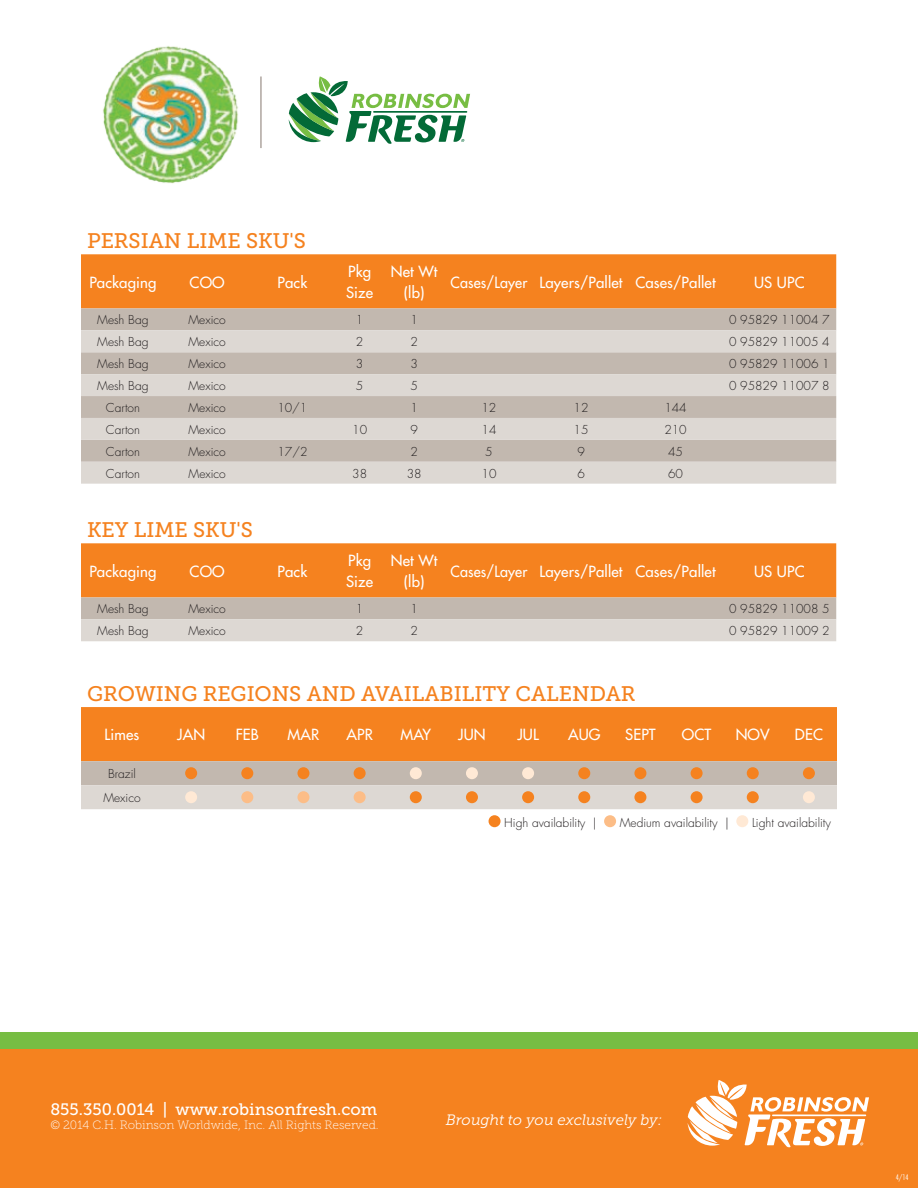
<style>
.page{position:relative;width:918px;height:1188px;background:#fff}
.page>*{position:absolute;margin:0;border:0;box-sizing:border-box;transform-origin:0 0}
.t1{font:21px "Museo Slab 500";color:#f5821f}
.t2{font:16.5px "Museo Slab 500";color:#fff}
.t3{font:500 15px/21px "Futura Std";letter-spacing:.01em;color:#fff}
.t4{font:500 15px "Futura Std";letter-spacing:.01em;color:#fff;scale:.95 1}
.t5{font:italic 15px "Museo Slab 300";color:#fff}
.t6{font:300 12px/24px "Futura Std";color:#231f20;text-align:center}
.t7{font:12px "Museo Slab 100";color:#fff}
.t8{font:300 condensed 7.5px "Futura Std";color:#fff}
</style>
<div class="page">
<svg style="left:81px;top:707px;width:756px;height:102px;background:#e4a168"></svg>
<div style="left:185px;top:767px;width:12px;height:12px;background:#f5821f;border-radius:50%"></div>
<div style="left:241px;top:767px;width:12px;height:12px;background:#f5821f;border-radius:50%"></div>
<div style="left:297px;top:767px;width:12px;height:12px;background:#f5821f;border-radius:50%"></div>
<div style="left:354px;top:767px;width:12px;height:12px;background:#f5821f;border-radius:50%"></div>
<div style="left:410px;top:767px;width:12px;height:12px;background:#ffe9d5;border-radius:50%"></div>
<div style="left:466px;top:767px;width:12px;height:12px;background:#ffe9d5;border-radius:50%"></div>
<div style="left:522px;top:767px;width:12px;height:12px;background:#ffe9d5;border-radius:50%"></div>
<div style="left:578px;top:767px;width:12px;height:12px;background:#f5821f;border-radius:50%"></div>
<div style="left:634px;top:767px;width:12px;height:12px;background:#f5821f;border-radius:50%"></div>
<div style="left:691px;top:767px;width:12px;height:12px;background:#f5821f;border-radius:50%"></div>
<div style="left:747px;top:767px;width:12px;height:12px;background:#f5821f;border-radius:50%"></div>
<div style="left:803px;top:767px;width:12px;height:12px;background:#f5821f;border-radius:50%"></div>
<div style="left:185px;top:791px;width:12px;height:12px;background:#ffe9d5;border-radius:50%"></div>
<div style="left:241px;top:791px;width:12px;height:12px;background:#fcbd87;border-radius:50%"></div>
<div style="left:297px;top:791px;width:12px;height:12px;background:#fcbd87;border-radius:50%"></div>
<div style="left:354px;top:791px;width:12px;height:12px;background:#fcbd87;border-radius:50%"></div>
<div style="left:410px;top:791px;width:12px;height:12px;background:#f5821f;border-radius:50%"></div>
<div style="left:466px;top:791px;width:12px;height:12px;background:#f5821f;border-radius:50%"></div>
<div style="left:522px;top:791px;width:12px;height:12px;background:#f5821f;border-radius:50%"></div>
<div style="left:578px;top:791px;width:12px;height:12px;background:#f5821f;border-radius:50%"></div>
<div style="left:634px;top:791px;width:12px;height:12px;background:#f5821f;border-radius:50%"></div>
<div style="left:691px;top:791px;width:12px;height:12px;background:#f5821f;border-radius:50%"></div>
<div style="left:747px;top:791px;width:12px;height:12px;background:#f5821f;border-radius:50%"></div>
<div style="left:803px;top:791px;width:12px;height:12px;background:#ffe9d5;border-radius:50%"></div>
<div style="left:489px;top:815px;width:12px;height:12px;background:#f5821f;border-radius:50%"></div>
<div style="left:604px;top:815px;width:12px;height:12px;background:#fcbd87;border-radius:50%"></div>
<div style="left:736px;top:815px;width:12px;height:12px;background:#ffe9d5;border-radius:50%"></div>
<div style="left:81px;top:254px;width:755px;height:54px;background:#f5821f"></div>
<div style="left:81px;top:308px;width:755px;height:22px;background:#c2b8af"></div>
<svg style="left:81px;top:330px;width:755px;height:154px;background:#d1cac4"></svg>
<img style="left:103px;top:46px;width:135px;height:138px">
<svg style="left:289px;top:76px;width:181px;height:68px"></svg>
<hr style="left:261px;top:76px;width:1px;height:72px;background:#867970">
<div style="left:0;top:1048px;width:918px;height:140px;background:#f5821f"></div>
<div style="left:0;top:1033px;width:918px;height:16px;background:#77bd43"></div>
<svg style="left:688px;top:1080px;width:181px;height:67px"></svg>
<svg style="left:81px;top:543px;width:755px;height:98px;background:#e4a168"></svg>
<h1 class="t1" style="left:87px;top:229px;width:28px">PERSIAN</h1>
<h1 class="t1" style="left:187px;top:229px;width:119px">LIME SKU'S</h1>
<p class="t3" style="left:89px;top:272px;width:69px">Packaging</p>
<p class="t3" style="left:190px;top:272px;width:37px">COO</p>
<p class="t3" style="left:278px;top:272px;width:31px">Pack</p>
<p class="t3" style="left:346px;top:261px;width:29px">Pkg<br>Size</p>
<p class="t3" style="left:391px;top:261px;width:48px;text-align:center">Net Wt (lb)</p>
<p class="t4" style="left:451px;top:273px;width:281px">Cases/Layer Layers/Pallet Cases/Pallet</p>
<p class="t3" style="left:754px;top:272px;width:52px">US UPC</p>
<p class="t6" style="left:97px;top:308px;width:53px">Mesh Bag</p>
<p class="t6" style="left:189px;top:308px;width:39px">Mexico</p>
<p class="t6" style="left:356px;top:308px;width:9px">1</p>
<p class="t6" style="left:410px;top:308px;width:9px">1</p>
<p class="t6" style="left:729px;top:308px;width:102px">0 95829 11004 7</p>
<p class="t6" style="left:97px;top:330px;width:53px">Mesh Bag</p>
<p class="t6" style="left:189px;top:330px;width:39px">Mexico</p>
<p class="t6" style="left:356px;top:330px;width:9px">2</p>
<p class="t6" style="left:410px;top:330px;width:9px">2</p>
<p class="t6" style="left:729px;top:330px;width:102px">0 95829 11005 4</p>
<p class="t6" style="left:97px;top:352px;width:53px">Mesh Bag</p>
<p class="t6" style="left:189px;top:352px;width:39px">Mexico</p>
<p class="t6" style="left:356px;top:352px;width:9px">3</p>
<p class="t6" style="left:410px;top:352px;width:9px">3</p>
<p class="t6" style="left:729px;top:352px;width:102px">0 95829 11006 1</p>
<p class="t6" style="left:97px;top:374px;width:53px">Mesh Bag</p>
<p class="t6" style="left:189px;top:374px;width:39px">Mexico</p>
<p class="t6" style="left:356px;top:374px;width:9px">5</p>
<p class="t6" style="left:410px;top:374px;width:9px">5</p>
<p class="t6" style="left:729px;top:374px;width:102px">0 95829 11007 8</p>
<p class="t6" style="left:106px;top:396px;width:36px">Carton</p>
<p class="t6" style="left:189px;top:396px;width:39px">Mexico</p>
<p class="t6" style="left:277px;top:396px;width:31px">10/1</p>
<p class="t6" style="left:410px;top:396px;width:9px">1</p>
<p class="t6" style="left:482px;top:396px;width:16px">12</p>
<p class="t6" style="left:574px;top:396px;width:16px">12</p>
<p class="t6" style="left:664px;top:396px;width:24px">144</p>
<p class="t6" style="left:106px;top:418px;width:36px">Carton</p>
<p class="t6" style="left:189px;top:418px;width:39px">Mexico</p>
<p class="t6" style="left:352px;top:418px;width:16px">10</p>
<p class="t6" style="left:410px;top:418px;width:9px">9</p>
<p class="t6" style="left:482px;top:418px;width:16px">14</p>
<p class="t6" style="left:574px;top:418px;width:16px">15</p>
<p class="t6" style="left:664px;top:418px;width:24px">210</p>
<p class="t6" style="left:106px;top:440px;width:36px">Carton</p>
<p class="t6" style="left:189px;top:440px;width:39px">Mexico</p>
<p class="t6" style="left:277px;top:440px;width:31px">17/2</p>
<p class="t6" style="left:411px;top:440px;width:9px">2</p>
<p class="t6" style="left:485px;top:440px;width:9px">5</p>
<p class="t6" style="left:577px;top:440px;width:9px">9</p>
<p class="t6" style="left:668px;top:440px;width:16px">45</p>
<p class="t6" style="left:106px;top:462px;width:36px">Carton</p>
<p class="t6" style="left:189px;top:462px;width:39px">Mexico</p>
<p class="t6" style="left:352px;top:462px;width:16px">38</p>
<p class="t6" style="left:407px;top:462px;width:16px">38</p>
<p class="t6" style="left:482px;top:462px;width:16px">10</p>
<p class="t6" style="left:577px;top:462px;width:9px">6</p>
<p class="t6" style="left:668px;top:462px;width:16px">60</p>
<h1 class="t1" style="left:87px;top:518px;width:165px">KEY LIME SKU'S</h1>
<p class="t3" style="left:89px;top:561px;width:69px">Packaging</p>
<p class="t3" style="left:190px;top:561px;width:37px">COO</p>
<p class="t3" style="left:278px;top:561px;width:31px">Pack</p>
<p class="t3" style="left:346px;top:550px;width:29px">Pkg<br>Size</p>
<p class="t3" style="left:391px;top:550px;width:48px;text-align:center">Net Wt (lb)</p>
<p class="t4" style="left:451px;top:562px;width:281px">Cases/Layer Layers/Pallet Cases/Pallet</p>
<p class="t3" style="left:754px;top:561px;width:52px">US UPC</p>
<p class="t6" style="left:97px;top:597px;width:53px">Mesh Bag</p>
<p class="t6" style="left:189px;top:597px;width:39px">Mexico</p>
<p class="t6" style="left:356px;top:597px;width:9px">1</p>
<p class="t6" style="left:410px;top:597px;width:9px">1</p>
<p class="t6" style="left:729px;top:597px;width:102px">0 95829 11008 5</p>
<p class="t6" style="left:97px;top:619px;width:53px">Mesh Bag</p>
<p class="t6" style="left:189px;top:619px;width:39px">Mexico</p>
<p class="t6" style="left:356px;top:619px;width:9px">2</p>
<p class="t6" style="left:410px;top:619px;width:9px">2</p>
<p class="t6" style="left:729px;top:619px;width:102px">0 95829 11009 2</p>
<h1 class="t1" style="left:87px;top:682px;width:550px">GROWING REGIONS AND AVAILABILITY CALENDAR</h1>
<p class="t3" style="left:105px;top:724px;width:36px">Limes</p>
<p class="t3" style="left:177px;top:724px;width:30px">JAN</p>
<p class="t3" style="left:236px;top:724px;width:25px">FEB</p>
<p class="t3" style="left:288px;top:724px;width:33px">MAR</p>
<p class="t3" style="left:346px;top:724px;width:28px">APR</p>
<p class="t3" style="left:400px;top:724px;width:32px">MAY</p>
<p class="t3" style="left:458px;top:724px;width:29px">JUN</p>
<p class="t3" style="left:517px;top:724px;width:23px">JUL</p>
<p class="t3" style="left:568px;top:724px;width:34px">AUG</p>
<p class="t3" style="left:625px;top:724px;width:32px">SEPT</p>
<p class="t3" style="left:682px;top:724px;width:31px">OCT</p>
<p class="t3" style="left:736px;top:724px;width:36px">NOV</p>
<p class="t3" style="left:795px;top:724px;width:30px">DEC</p>
<p class="t6" style="left:103px;top:762px;width:39px">Brazil<br>Mexico</p>
<p class="t6" style="left:504px;top:811px;width:94px">High availability |</p>
<p class="t6" style="left:620px;top:811px;width:111px">Medium availability |</p>
<p class="t6" style="left:752px;top:811px;width:80px">Light availability</p>
<h2 class="t2" style="left:50px;top:1100px;width:328px">855.350.0014 | WWW.ROBINSONFRESH.COM</h2>
<p class="t7" style="left:50px;top:1118px;width:330px">© 2014 C.H. Robinson Worldwide, Inc. All Rights Reserved.</p>
<p class="t5" style="left:446px;top:1112px;width:218px">Brought to you exclusively by:</p>
<p class="t8" style="left:896px;top:1172px;width:14px">4/14</p>
</div>
